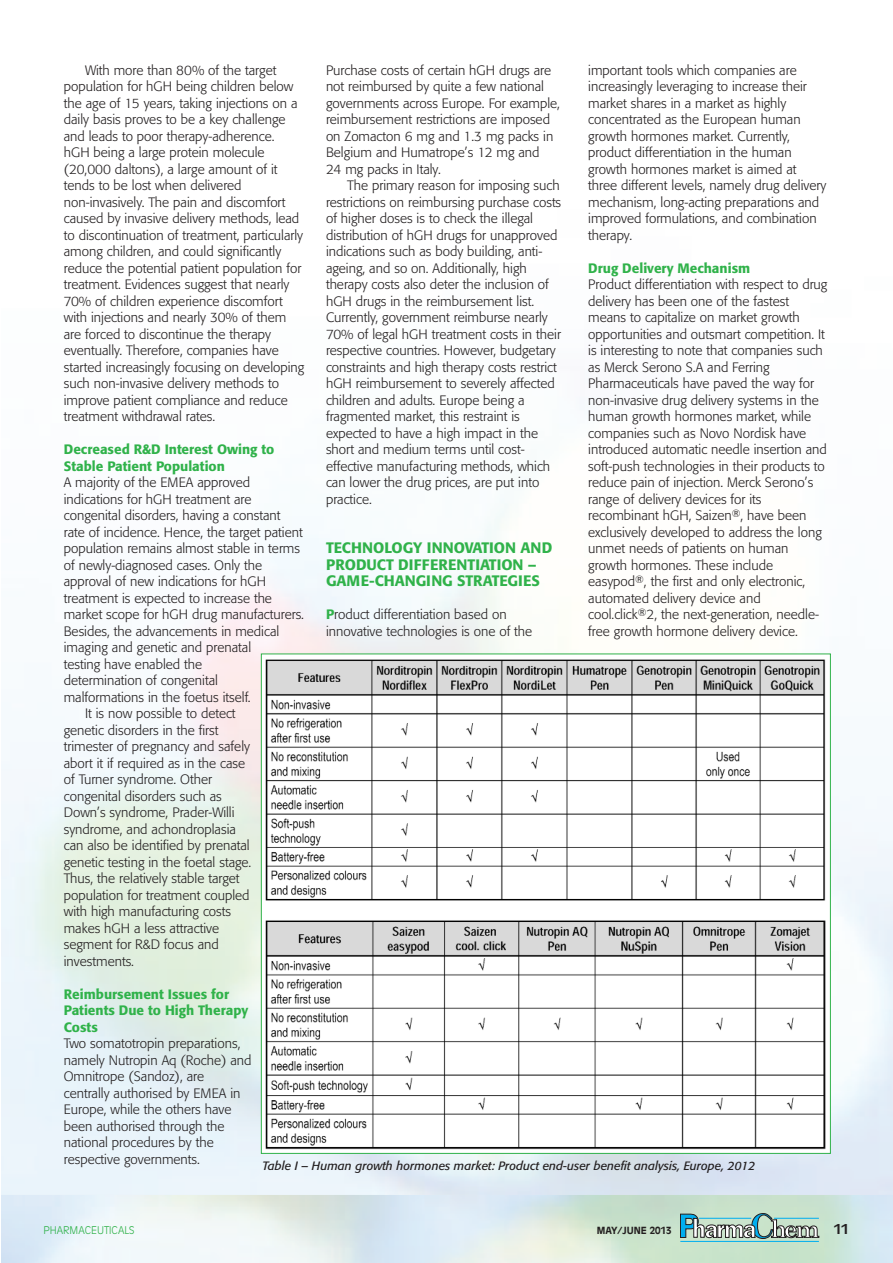
<style>
.page{position:relative;width:893px;height:1263px;background:#fff}
.page>*{position:absolute;margin:0;border:0;box-sizing:border-box;transform-origin:0 0}
.t1{font:500 15px/16.5px "Formata";color:#30b24a}
.t2{font:300 13.5px/16.5px "Formata";color:#231f20}
.t3{font:500 13.5px/16.5px "Formata";color:#30b24a}
.t4{font:700 13.5px "Antique Olive";color:#231f20}
.t5{font:italic 12px "Formata";color:#231f20}
.t6{font:300 10.5px "Antique Olive LT";color:#30b24a}
.t7{font:700 9.75px "Antique Olive";color:#231f20}
.s1{font-weight:500;color:#30b24a}
</style>
<div class="page">
<svg style="left:680px;top:1213px;width:139px;height:26px;background:#98b4ad"></svg>
<hr style="left:680px;top:1241px;width:139px;height:1px;background:#00aeef">
<hr style="left:699px;top:1218px;width:52px;height:1px;background:#00aeef">
<img style="left:265px;top:659px;width:561px;height:491px">
<p class="t2" style="left:326px;top:62px;width:236px">Purchase costs of certain hGH drugs are not reimbursed by quite a few national governments across Europe. For example, reimbursement restrictions are imposed on Zomacton 6 mg and 1.3 mg packs in Belgium and Humatrope’s 12 mg and<br>24 mg packs in Italy.</p>
<p class="t2" style="left:326px;top:177px;width:237px;text-indent:21px">The primary reason for imposing such restrictions on reimbursing purchase costs of higher doses is to check the illegal distribution of hGH drugs for unapproved indications such as body building, anti&shy;ageing, and so on. Additionally, high therapy costs also deter the inclusion of hGH drugs in the reimbursement list.<br>Currently, government reimburse nearly 70% of legal hGH treatment costs in their respective countries. However, budgetary constraints and high therapy costs restrict hGH reimbursement to severely affected children and adults. Europe being a fragmented market, this restraint is expected to have a high impact in the short and medium terms until cost&shy;effective manufacturing methods, which can lower the drug prices, are put into practice.</p>
<p class="t1" style="left:326px;top:539px;width:228px">TECHNOLOGY INNOVATION AND<br>PRODUCT DIFFERENTIATION –<br>GAME-CHANGING STRATEGIES</p>
<p class="t2" style="left:326px;top:606px;width:208px"><span class="s1">P</span>roduct differentiation based on innovative technologies is one of the</p>
<p class="t2" style="left:588px;top:62px;width:240px">important tools which companies are increasingly leveraging to increase their market shares in a market as highly concentrated as the European human growth hormones market. Currently, product differentiation in the human growth hormones market is aimed at three different levels, namely drug delivery mechanism, long-acting preparations and improved formulations, and combination therapy.</p>
<p class="t3" style="left:588px;top:259px;width:163px">Drug Delivery Mechanism</p>
<p class="t2" style="left:588px;top:276px;width:241px">Product differentiation with respect to drug delivery has been one of the fastest means to capitalize on market growth opportunities and outsmart competition. It is interesting to note that companies such as Merck Serono S.A and Ferring Pharmaceuticals have paved the way for non-invasive drug delivery systems in the human growth hormones market, while companies such as Novo Nordisk have introduced automatic needle insertion and soft-push technologies in their products to reduce pain of injection. Merck Serono’s range of delivery devices for its recombinant hGH, Saizen<sup>®</sup>, have been exclusively developed to address the long unmet needs of patients on human growth hormones. These include easypod<sup>®</sup>, the first and only electronic, automated delivery device and cool.click<sup>®</sup>2, the next-generation, needle&shy;free growth hormone delivery device.</p>
<p class="t2" style="left:64px;top:62px;width:242px;text-indent:21px">With more than 80% of the target population for hGH being children below the age of 15 years, taking injections on a daily basis proves to be a key challenge and leads to poor therapy-adherence.<br>hGH being a large protein molecule (20,000 daltons), a large amount of it tends to be lost when delivered non-invasively. The pain and discomfort caused by invasive delivery methods, lead to discontinuation of treatment, particularly among children, and could significantly reduce the potential patient population for treatment. Evidences suggest that nearly 70% of children experience discomfort with injections and nearly 30% of them are forced to discontinue the therapy eventually. Therefore, companies have started increasingly focusing on developing such non-invasive delivery methods to improve patient compliance and reduce treatment withdrawal rates.</p>
<p class="t3" style="left:64px;top:441px;width:212px">Decreased R&amp;D Interest Owing to<br>Stable Patient Population</p>
<p class="t2" style="left:64px;top:474px;width:188px">A majority of the EMEA approved</p>
<p class="t2" style="left:64px;top:491px;width:189px">indications for hGH treatment are</p>
<p class="t2" style="left:64px;top:507px;width:218px">congenital disorders, having a constant</p>
<p class="t2" style="left:64px;top:524px;width:240px">rate of incidence. Hence, the target patient</p>
<p class="t2" style="left:64px;top:540px;width:238px">population remains almost stable in terms</p>
<p class="t2" style="left:64px;top:557px;width:200px">of newly-diagnosed cases. Only the</p>
<p class="t2" style="left:64px;top:573px;width:204px">approval of new indications for hGH</p>
<p class="t2" style="left:64px;top:590px;width:210px">treatment is expected to increase the</p>
<p class="t2" style="left:64px;top:606px;width:242px">market scope for hGH drug manufacturers.</p>
<p class="t2" style="left:64px;top:623px;width:217px">Besides, the advancements in medical</p>
<p class="t2" style="left:64px;top:639px;width:189px">imaging and genetic and prenatal</p>
<p class="t2" style="left:64px;top:656px;width:140px">testing have enabled the</p>
<p class="t2" style="left:64px;top:672px;width:156px">determination of congenital</p>
<p class="t2" style="left:64px;top:689px;width:188px">malformations in the foetus itself.</p>
<p class="t2" style="left:85px;top:705px;width:152px">It is now possible to detect</p>
<p class="t2" style="left:64px;top:722px;width:156px">genetic disorders in the first</p>
<p class="t2" style="left:64px;top:738px;width:188px">trimester of pregnancy and safely</p>
<p class="t2" style="left:64px;top:755px;width:183px">abort it if required as in the case</p>
<p class="t2" style="left:64px;top:771px;width:150px">of Turner syndrome. Other</p>
<p class="t2" style="left:64px;top:788px;width:160px">congenital disorders such as</p>
<p class="t2" style="left:64px;top:804px;width:172px">Down’s syndrome, Prader-Willi</p>
<p class="t2" style="left:64px;top:821px;width:174px">syndrome, and achondroplasia</p>
<p class="t2" style="left:64px;top:837px;width:187px">can also be identified by prenatal</p>
<p class="t2" style="left:64px;top:854px;width:189px">genetic testing in the foetal stage.</p>
<p class="t2" style="left:64px;top:870px;width:177px">Thus, the relatively stable target</p>
<p class="t2" style="left:64px;top:887px;width:187px">population for treatment coupled</p>
<p class="t2" style="left:64px;top:903px;width:169px">with high manufacturing costs</p>
<p class="t2" style="left:64px;top:920px;width:157px">makes hGH a less attractive</p>
<p class="t2" style="left:64px;top:936px;width:157px">segment for R&amp;D focus and</p>
<p class="t2" style="left:64px;top:953px;width:72px">investments.</p>
<p class="t3" style="left:64px;top:985px;width:186px">Reimbursement Issues for<br>Patients Due to High Therapy<br>Costs</p>
<p class="t2" style="left:64px;top:1035px;width:189px">Two somatotropin preparations, namely Nutropin Aq (Roche) and<br>Omnitrope (Sandoz), are centrally authorised by EMEA in<br>Europe, while the others have been authorised through the national procedures by the respective governments.</p>
<p class="t5" style="left:262px;top:1158px;width:494px">Table I – Human growth hormones market: Product end-user benefit analysis, Europe, 2012</p>
<p class="t6" style="left:43px;top:1224px;width:92px">PHARMACEUTICALS</p>
<p class="t7" style="left:597px;top:1226px;width:76px">MAY/JUNE 2013</p>
<p class="t4" style="left:834px;top:1224px;width:16px">11</p>
</div>
